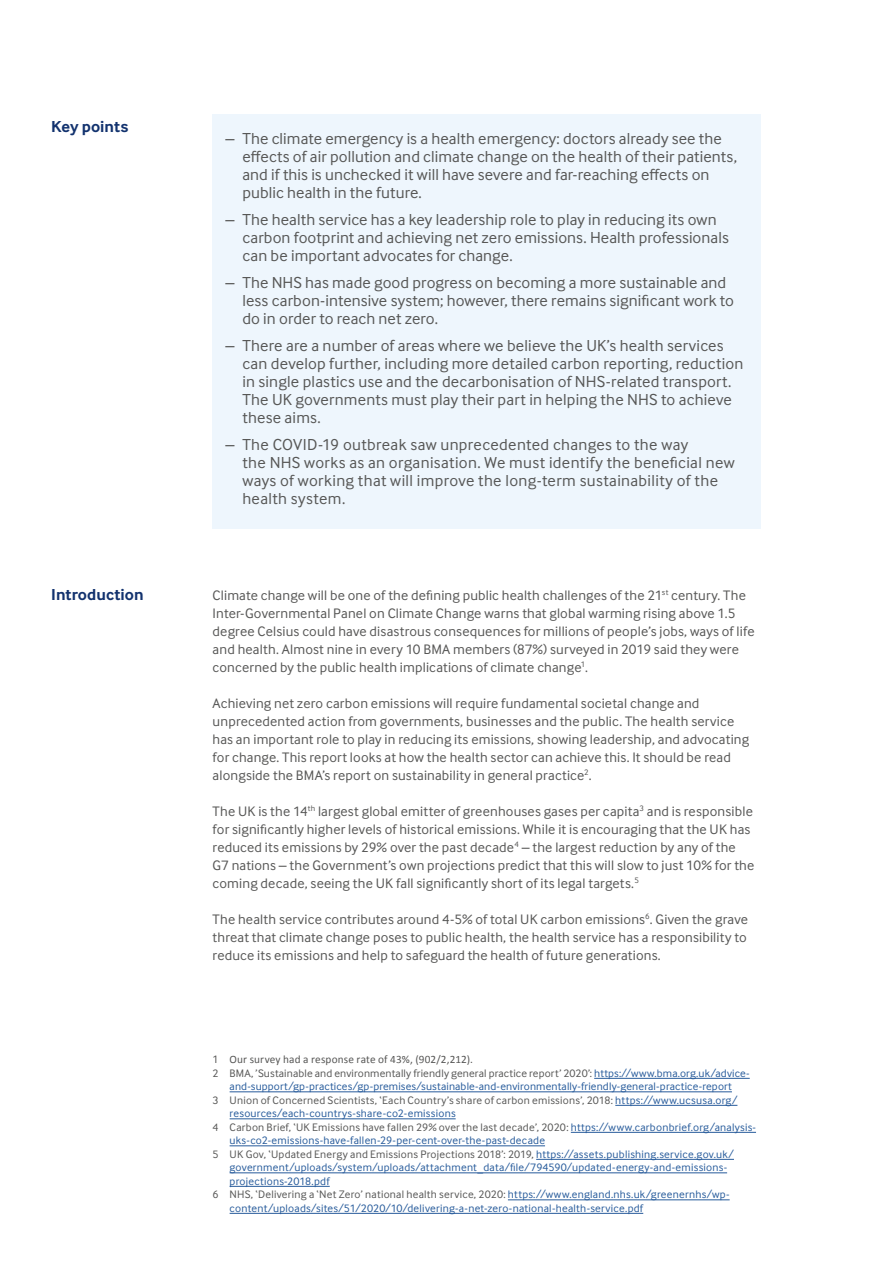
<style>
.page{position:relative;width:893px;height:1263px;background:#fff}
.page>*{position:absolute;margin:0;border:0;box-sizing:border-box;transform-origin:0 0}
.t1{font:16.5px/18px "Inter Face";letter-spacing:.01em;color:#575756}
.t2{font:700 16.5px "Inter Face";letter-spacing:.005em;color:#12326e}
.t3{font:14.25px/18px "Inter Face";letter-spacing:.01em;color:#575756}
.t4{font:11.25px "Inter Face";letter-spacing:.02em;color:#575756}
.t5{font:11.25px "Inter Face";letter-spacing:.02em;color:#275b9b}
.t6{font:11.25px "Calibri";letter-spacing:.01em;color:#575756}
.s1{font-family:"Inter Face"}
.s2{color:#275b9b}
</style>
<div class="page">
<div style="left:213px;top:114px;width:548px;height:414px;background:#eef6fd"></div>
<hr style="left:594px;top:1078px;width:156px;height:1px;background:#275b9b">
<hr style="left:230px;top:1091px;width:502px;height:1px;background:#275b9b">
<hr style="left:615px;top:1105px;width:122px;height:1px;background:#275b9b">
<hr style="left:230px;top:1118px;width:226px;height:1px;background:#275b9b">
<hr style="left:571px;top:1132px;width:185px;height:1px;background:#275b9b">
<hr style="left:230px;top:1145px;width:315px;height:1px;background:#275b9b">
<hr style="left:536px;top:1159px;width:198px;height:1px;background:#275b9b">
<hr style="left:230px;top:1172px;width:497px;height:1px;background:#275b9b">
<hr style="left:230px;top:1186px;width:100px;height:1px;background:#275b9b">
<hr style="left:508px;top:1199px;width:222px;height:1px;background:#275b9b">
<hr style="left:230px;top:1213px;width:413px;height:1px;background:#275b9b">
<p class="t2" style="left:51px;top:117px;width:79px">Key points</p>
<p class="t2" style="left:51px;top:585px;width:94px">Introduction</p>
<p class="t1" style="left:242px;top:129px;width:496px;text-indent:-17px">– The climate emergency is a health emergency: doctors already see the effects of air pollution and climate change on the health of their patients, and if this is unchecked it will have severe and far-reaching effects on public health in the future.</p>
<p class="t1" style="left:242px;top:210px;width:488px;text-indent:-17px">– The health service has a key leadership role to play in reducing its own carbon footprint and achieving net zero emissions. Health professionals can be important advocates for change.</p>
<p class="t1" style="left:242px;top:273px;width:493px;text-indent:-17px">– The NHS has made good progress on becoming a more sustainable and less carbon-intensive system; however, there remains significant work to do in order to reach net zero.</p>
<p class="t1" style="left:242px;top:336px;width:503px;text-indent:-17px">– There are a number of areas where we believe the UK’s health services can develop further, including more detailed carbon reporting, reduction in single plastics use and the decarbonisation of NHS-related transport.<br>The UK governments must play their part in helping the NHS to achieve these aims.</p>
<p class="t1" style="left:242px;top:435px;width:494px;text-indent:-17px">– The COVID-19 outbreak saw unprecedented changes to the way<br>the NHS works as an organisation. We must identify the beneficial new ways of working that will improve the long-term sustainability of the health system.</p>
<p class="t3" style="left:213px;top:586px;width:543px">Climate change will be one of the defining public health challenges of the 21<sup>st</sup> century. The Inter-Governmental Panel on Climate Change warns that global warming rising above 1.5 degree Celsius could have disastrous consequences for millions of people’s jobs, ways of life and health. Almost nine in every 10 BMA members (87%) surveyed in 2019 said they were concerned by the public health implications of climate change<sup>1</sup>.</p>
<p class="t3" style="left:213px;top:694px;width:538px">Achieving net zero carbon emissions will require fundamental societal change and unprecedented action from governments, businesses and the public. The health service has an important role to play in reducing its emissions, showing leadership, and advocating for change. This report looks at how the health sector can achieve this. It should be read alongside the BMA’s report on sustainability in general practice<sup>2</sup>.</p>
<p class="t3" style="left:213px;top:802px;width:543px">The UK is the 14<sup>th</sup> largest global emitter of greenhouses gases per capita<sup>3</sup> and is responsible for significantly higher levels of historical emissions. While it is encouraging that the UK has reduced its emissions by 29% over the past decade<sup>4</sup> – the largest reduction by any of the G7 nations – the Government’s own projections predict that this will slow to just 10% for the coming decade, seeing the UK fall significantly short of its legal targets.<sup>5</sup></p>
<p class="t3" style="left:213px;top:910px;width:537px;text-align:justify">The health service contributes around 4-5% of total UK carbon emissions<sup>6</sup>. Given the grave threat that climate change poses to public health, the health service has a responsibility to reduce its emissions and help to safeguard the health of future generations.</p>
<p class="t6" style="left:213px;top:1052px;width:262px"><span class="s1">1</span> Our survey had a response rate of 43%, (902/2,212).</p>
<p class="t4" style="left:213px;top:1067px;width:539px">2 BMA, ’Sustainable and environmentally friendly general practice report’ 2020’: <span class="s2">https://www.bma.org.uk/advice-</span></p>
<p class="t5" style="left:230px;top:1080px;width:504px">and-support/gp-practices/gp-premises/sustainable-and-environmentally-friendly-general-practice-report</p>
<p class="t4" style="left:213px;top:1094px;width:526px">3 Union of Concerned Scientists, ‘Each Country’s share of carbon emissions’, 2018: <span class="s2">https://www.ucsusa.org/</span></p>
<p class="t5" style="left:230px;top:1107px;width:228px">resources/each-countrys-share-co2-emissions</p>
<p class="t4" style="left:213px;top:1121px;width:545px">4 Carbon Brief, ‘UK Emissions have fallen 29% over the last decade’, 2020: <span class="s2">https://www.carbonbrief.org/analysis-</span></p>
<p class="t5" style="left:230px;top:1134px;width:317px">uks-co2-emissions-have-fallen-29-per-cent-over-the-past-decade</p>
<p class="t4" style="left:213px;top:1148px;width:523px">5 UK Gov, ‘Updated Energy and Emissions Projections 2018’: 2019, <span class="s2">https://assets.publishing.service.gov.uk/</span></p>
<p class="t5" style="left:230px;top:1161px;width:499px">government/uploads/system/uploads/attachment_data/file/794590/updated-energy-and-emissions-</p>
<p class="t5" style="left:230px;top:1175px;width:102px">projections-2018.pdf</p>
<p class="t4" style="left:213px;top:1188px;width:519px">6 NHS, ‘Delivering a ‘Net Zero’ national health service, 2020: <span class="s2">https://www.england.nhs.uk/greenernhs/wp-</span></p>
<p class="t5" style="left:230px;top:1202px;width:415px">content/uploads/sites/51/2020/10/delivering-a-net-zero-national-health-service.pdf</p>
</div>
